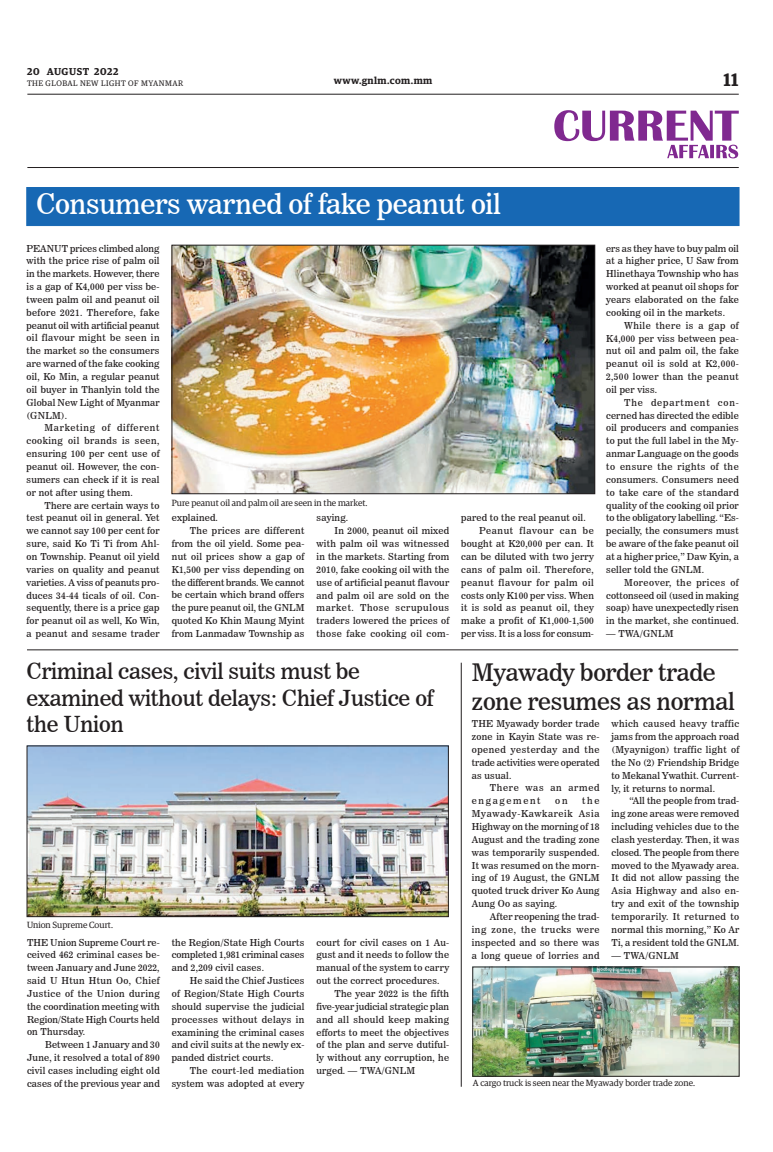
<style>
.page{position:relative;width:773px;height:1152px;background:#fff}
.page>*{position:absolute;margin:0;border:0;box-sizing:border-box;transform-origin:0 0}
._3_Clm_Head{font:28px "News 706 BT Roman C";letter-spacing:-.01em;color:#fff}
._2_Clm_Head{font:24px/28.8px "News 706 BT Roman C";letter-spacing:-.01em;color:#231f20}
._2_Clm_Head-2{font:22px/26.4px "News 706 BT Roman C";letter-spacing:-.01em;color:#231f20}
.t1{font:600 18px "Guardian Egyp";color:#231f20}
.t2{font:600 10px "Guardian Egyp";letter-spacing:.05em;color:#231f20}
._2nd_Body{font:9.5px/12.9px "News 706 BT Roman C";letter-spacing:.02em;color:#231f20;text-align:justify}
.Normal_Para{font:9.5px/12.9px "News 706 BT Roman C";letter-spacing:.015em;color:#231f20;text-align:justify}
._2nd_Body-2{font:9.5px/12.9px "News 706 BT Roman C";letter-spacing:.08em;color:#231f20}
.t3{font:9px "Guardian Egyp";color:#231f20}
.t4{font:8px "Guardian Egyp";letter-spacing:.06em;color:#231f20}
</style>
<div class="page">
<hr style="left:27px;top:94px;width:711px;height:1px;background:#231f20">
<svg style="left:554px;top:110px;width:184px;height:48px"></svg>
<hr style="left:27px;top:167px;width:711px;height:1px;background:#231f20">
<div style="left:27px;top:187px;width:712px;height:39px;background:#1768b4"></div>
<img style="left:29px;top:748px;width:417px;height:167px">
<div style="left:27px;top:746px;width:421px;height:171px;border:1px solid #231f20"></div>
<img style="left:474px;top:969px;width:263px;height:105px">
<div style="left:472px;top:967px;width:267px;height:109px;border:1px solid #231f20"></div>
<img style="left:174px;top:247px;width:419px;height:245px">
<div style="left:172px;top:245px;width:423px;height:249px;border:1px solid #231f20"></div>
<hr style="left:27px;top:650px;width:711px;height:1px;background:#231f20">
<hr style="left:461px;top:663px;width:1px;height:424px;background:#231f20">
<p class="t2" style="left:27px;top:64px;width:93px">20 AUGUST 2022</p>
<p class="t4" style="left:27px;top:78px;width:158px">THE GLOBAL NEW LIGHT OF MYANMAR</p>
<p class="t2" style="left:334px;top:73px;width:100px">www.gnlm.com.mm</p>
<h3 class="t1" style="left:723px;top:67px;width:16px">11</h3>
<p class="_3_Clm_Head" style="left:36px;top:187px;width:466px">Consumers warned of fake peanut oil</p>
<p class="Normal_Para" style="left:27px;top:242px;width:134px">PEANUT prices climbed along with the price rise of palm oil in the markets. However, there is a gap of K4,000 per viss be&shy;tween palm oil and peanut oil before 2021. Therefore, fake peanut oil with artificial peanut oil flavour might be seen in the market so the consumers are warned of the fake cooking oil, Ko Min, a regular peanut oil buyer in Thanlyin told the Global New Light of Myanmar (GNLM).</p>
<p class="_2nd_Body" style="left:27px;top:422px;width:134px;text-indent:18px">Marketing of different cooking oil brands is seen, ensuring 100 per cent use of peanut oil. However, the con&shy;sumers can check if it is real or not after using them.</p>
<p class="_2nd_Body" style="left:27px;top:499px;width:134px;text-indent:18px">There are certain ways to test peanut oil in general. Yet we cannot say 100 per cent for sure, said Ko Ti Ti from Ahl&shy;on Township. Peanut oil yield varies on quality and peanut varieties. A viss of peanuts pro&shy;duces 34-44 ticals of oil. Con&shy;sequently, there is a price gap for peanut oil as well, Ko Win, a peanut and sesame trader</p>
<p class="t3" style="left:172px;top:497px;width:197px">Pure peanut oil and palm oil are seen in the market.</p>
<p class="_2nd_Body" style="left:172px;top:511px;width:48px">explained.</p>
<p class="_2nd_Body" style="left:172px;top:524px;width:134px;text-indent:18px">The prices are different from the oil yield. Some pea&shy;nut oil prices show a gap of K1,500 per viss depending on the different brands. We cannot be certain which brand offers the pure peanut oil, the GNLM quoted Ko Khin Maung Myint from Lanmadaw Township as</p>
<p class="_2nd_Body" style="left:316px;top:511px;width:33px">saying.</p>
<p class="_2nd_Body" style="left:316px;top:524px;width:134px;text-indent:18px">In 2000, peanut oil mixed with palm oil was witnessed in the markets. Starting from 2010, fake cooking oil with the use of artificial peanut flavour and palm oil are sold on the market. Those scrupulous traders lowered the prices of those fake cooking oil com-</p>
<p class="_2nd_Body" style="left:461px;top:512px;width:126px">pared to the real peanut oil.</p>
<p class="_2nd_Body" style="left:461px;top:524px;width:134px;text-indent:18px">Peanut flavour can be bought at K20,000 per can. It can be diluted with two jerry cans of palm oil. Therefore, peanut flavour for palm oil costs only K100 per viss. When it is sold as peanut oil, they make a profit of K1,000-1,500 per viss. It is a loss for consum-</p>
<p class="_2nd_Body" style="left:606px;top:242px;width:134px">ers as they have to buy palm oil at a higher price, U Saw from Hlinethaya Township who has worked at peanut oil shops for years elaborated on the fake cooking oil in the markets.</p>
<p class="_2nd_Body" style="left:606px;top:319px;width:134px;text-indent:18px">While there is a gap of K4,000 per viss between pea&shy;nut oil and palm oil, the fake peanut oil is sold at K2,000- 2,500 lower than the peanut oil per viss.</p>
<p class="_2nd_Body" style="left:606px;top:396px;width:134px;text-indent:18px">The department con&shy;cerned has directed the edible oil producers and companies to put the full label in the My&shy;anmar Language on the goods to ensure the rights of the consumers. Consumers need to take care of the standard quality of the cooking oil prior to the obligatory labelling. “Es&shy;pecially, the consumers must be aware of the fake peanut oil at a higher price,” Daw Kyin, a seller told the GNLM.</p>
<p class="_2nd_Body" style="left:606px;top:576px;width:134px;text-indent:18px">Moreover, the prices of cottonseed oil (used in making soap) have unexpectedly risen in the market, she continued.</p>
<p class="_2nd_Body" style="left:606px;top:627px;width:69px">— TWA/GNLM</p>
<p class="_2_Clm_Head-2" style="left:27px;top:658px;width:408px">Criminal cases, civil suits must be examined without delays: Chief Justice of the Union</p>
<p class="t3" style="left:27px;top:919px;width:87px">Union Supreme Court.</p>
<p class="Normal_Para" style="left:27px;top:936px;width:134px">THE Union Supreme Court re&shy;ceived 462 criminal cases be&shy;tween January and June 2022, said U Htun Htun Oo, Chief Justice of the Union during the coordination meeting with Region/State High Courts held on Thursday.</p>
<p class="_2nd_Body" style="left:27px;top:1038px;width:134px;text-indent:18px">Between 1 January and 30<br>June, it resolved a total of 890 civil cases including eight old cases of the previous year and</p>
<p class="_2nd_Body" style="left:172px;top:936px;width:134px">the Region/State High Courts completed 1,981 criminal cases and 2,209 civil cases.</p>
<p class="_2nd_Body" style="left:172px;top:974px;width:134px;text-indent:18px">He said the Chief Justices of Region/State High Courts should supervise the judicial processes without delays in examining the criminal cases and civil suits at the newly ex&shy;panded district courts.</p>
<p class="_2nd_Body" style="left:172px;top:1064px;width:134px;text-align:right">The court-led mediation system was adopted at every</p>
<p class="_2nd_Body" style="left:316px;top:936px;width:134px">court for civil cases on 1 Au&shy;gust and it needs to follow the manual of the system to carry out the correct procedures.</p>
<p class="_2nd_Body" style="left:316px;top:987px;width:134px;text-indent:18px">The year 2022 is the fifth five-year judicial strategic plan and all should keep making efforts to meet the objectives of the plan and serve dutiful&shy;ly without any corruption, he urged. — TWA/GNLM</p>
<p class="_2_Clm_Head" style="left:472px;top:658px;width:264px">Myawady border trade zone resumes as normal</p>
<p class="Normal_Para" style="left:472px;top:717px;width:129px">THE Myawady border trade zone in Kayin State was re&shy;opened yesterday and the trade activities were operated as usual.</p>
<p class="_2nd_Body-2" style="left:472px;top:782px;width:129px;text-indent:18px">There was an armed engagement</p>
<p class="_2nd_Body" style="left:472px;top:794px;width:129px;text-indent:110px">the Myawady-Kawkareik Asia Highway on the morning of 18<br>August and the trading zone was temporarily suspended.<br>It was resumed on the morn&shy;ing of 19 August, the GNLM quoted truck driver Ko Aung Aung Oo as saying.</p>
<p class="_2nd_Body" style="left:472px;top:910px;width:129px;text-indent:18px">After reopening the trad&shy;ing zone, the trucks were inspected and so there was a long queue of lorries and</p>
<p class="_2nd_Body" style="left:555px;top:794px;width:14px">on</p>
<p class="_2nd_Body" style="left:611px;top:717px;width:129px">which caused heavy traffic jams from the approach road (Myaynigon) traffic light of the No (2) Friendship Bridge to Mekanal Ywathit. Current&shy;ly, it returns to normal.</p>
<p class="_2nd_Body" style="left:611px;top:794px;width:129px;text-indent:18px">“All the people from trad&shy;ing zone areas were removed including vehicles due to the clash yesterday. Then, it was closed. The people from there moved to the Myawady area.<br>It did not allow passing the Asia Highway and also en&shy;try and exit of the township temporarily. It returned to normal this morning,” Ko Ar Ti, a resident told the GNLM.</p>
<p class="_2nd_Body" style="left:611px;top:949px;width:69px">— TWA/GNLM</p>
<p class="t3" style="left:473px;top:1077px;width:224px">A cargo truck is seen near the Myawady border trade zone.</p>
</div>
